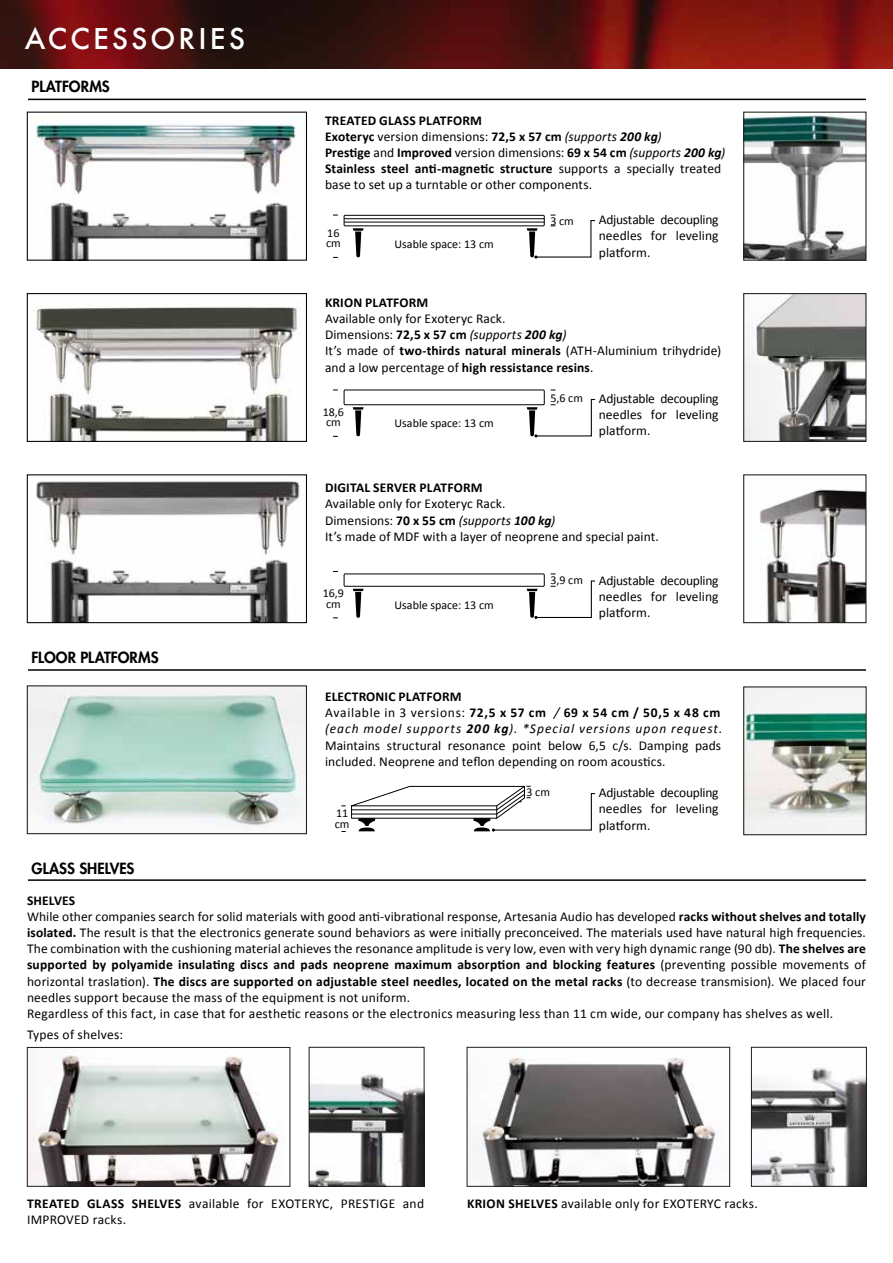
<style>
.page{position:relative;width:893px;height:1263px;background:#fff}
.page>*{position:absolute;margin:0;border:0;box-sizing:border-box;transform-origin:0 0}
.t1{font:500 27.9px "Futura";letter-spacing:.11em;color:#fff}
.t2{font:800 15px "Futura";color:#000}
.t3{font:13.5px/16.2px "Calibri";letter-spacing:.01em;color:#000}
.t4{font:700 13.5px "Calibri";letter-spacing:.01em;color:#000}
.t5{font:12px/10.5px "Calibri";color:#000}
.s1{font-weight:700}
.s2{font-style:italic}
.s3{font-weight:700;font-style:italic}
</style>
<div class="page">
<img style="left:0;top:0;width:892px;height:68px">
<img style="left:745px;top:295px;width:119px;height:145px">
<img style="left:760px;top:489px;width:104px;height:132px">
<div style="left:743px;top:474px;width:123px;height:149px;border:1px solid #1d1d1b"></div>
<div style="left:743px;top:293px;width:123px;height:149px;border:1px solid #1d1d1b"></div>
<img style="left:745px;top:114px;width:119px;height:145px">
<div style="left:743px;top:112px;width:123px;height:149px;border:1px solid #1d1d1b"></div>
<img style="left:745px;top:688px;width:119px;height:145px">
<div style="left:743px;top:686px;width:123px;height:149px;border:1px solid #1d1d1b"></div>
<img style="left:310px;top:1072px;width:112px;height:113px">
<div style="left:308px;top:1047px;width:116px;height:140px;border:1px solid #1d1d1b"></div>
<img style="left:752px;top:1067px;width:112px;height:118px">
<div style="left:750px;top:1047px;width:116px;height:140px;border:1px solid #1d1d1b"></div>
<img style="left:29px;top:687px;width:276px;height:144px">
<div style="left:27px;top:685px;width:280px;height:149px;border:1px solid #1d1d1b"></div>
<img style="left:29px;top:1055px;width:256px;height:130px">
<div style="left:27px;top:1047px;width:263px;height:140px;border:1px solid #1d1d1b"></div>
<img style="left:478px;top:1057px;width:243px;height:128px">
<div style="left:466px;top:1047px;width:264px;height:140px;border:1px solid #1d1d1b"></div>
<img style="left:36px;top:481px;width:264px;height:140px">
<hr style="left:28px;top:99px;width:837px;height:1px;background:#000">
<hr style="left:28px;top:669px;width:837px;height:2px;background:#000">
<hr style="left:28px;top:879px;width:837px;height:2px;background:#000">
<hr style="left:344px;top:222px;width:200px;height:1px;background:#000">
<hr style="left:344px;top:218px;width:200px;height:1px;background:#000">
<div style="left:343px;top:215px;width:201px;height:11px;border:1px solid #000"></div>
<svg style="left:353px;top:228px;width:10px;height:29px"></svg>
<svg style="left:526px;top:215px;width:70px;height:44px"></svg>
<div style="left:343px;top:389px;width:201px;height:16px;border:1px solid #000"></div>
<svg style="left:353px;top:407px;width:10px;height:29px"></svg>
<svg style="left:526px;top:398px;width:70px;height:39px"></svg>
<div style="left:343px;top:573px;width:201px;height:14px;border:1px solid #000"></div>
<svg style="left:353px;top:589px;width:10px;height:29px"></svg>
<svg style="left:526px;top:574px;width:70px;height:45px"></svg>
<img style="left:35px;top:118px;width:262px;height:141px">
<div style="left:27px;top:112px;width:280px;height:149px;border:1px solid #000"></div>
<img style="left:34px;top:305px;width:264px;height:135px">
<div style="left:27px;top:293px;width:280px;height:149px;border:1px solid #000"></div>
<div style="left:27px;top:474px;width:280px;height:149px;border:1px solid #000"></div>
<svg style="left:341px;top:786px;width:255px;height:46px"></svg>
<h1 class="t1" style="left:25px;top:19px;width:221px">ACCESSORIES</h1>
<p class="t2" style="left:32px;top:77px;width:80px">PLATFORMS</p>
<p class="t2" style="left:32px;top:648px;width:129px">FLOOR PLATFORMS</p>
<p class="t2" style="left:32px;top:859px;width:104px">GLASS SHELVES</p>
<p class="t3" style="left:325px;top:111px;width:401px"><span class="s1">TREATED GLASS PLATFORM<br>Exoteryc</span> version dimensions: <span class="s1">72,5 x 57 cm</span> <span class="s2">(supports</span> <span class="s3">200 kg</span><span class="s2">)<br></span><span class="s1">Prestige</span> and <span class="s1">Improved</span> version dimensions: <span class="s1">69 x 54 cm</span> <span class="s2">(supports</span> <span class="s3">200 kg</span><span class="s2">)<br></span><span class="s1">Stainless steel anti-magnetic structure</span> supports a specially treated base to set up a turntable or other components.</p>
<p class="t5" style="left:326px;top:227px;width:16px">16 cm</p>
<p class="t5" style="left:394px;top:238px;width:101px">Usable space: 13 cm</p>
<p class="t5" style="left:550px;top:215px;width:25px">3 cm</p>
<p class="t3" style="left:598px;top:211px;width:121px;text-align:justify">Adjustable decoupling needles for leveling platform.</p>
<p class="t4" style="left:325px;top:294px;width:105px">KRION PLATFORM</p>
<p class="t3" style="left:325px;top:310px;width:398px">Available only for Exoteryc Rack.<br>Dimensions: <span class="s1">72,5 x 57 cm</span> <span class="s2">(supports</span> <span class="s3">200 kg</span><span class="s2">)<br></span>It’s made of <span class="s1">two-thirds natural minerals</span> (ATH-Aluminium trihydride) and a low percentage of <span class="s1">high ressistance resins</span>.</p>
<p class="t5" style="left:323px;top:406px;width:23px">18,6 cm</p>
<p class="t5" style="left:394px;top:417px;width:101px">Usable space: 13 cm</p>
<p class="t5" style="left:550px;top:392px;width:34px">5,6 cm</p>
<p class="t3" style="left:598px;top:390px;width:121px;text-align:justify">Adjustable decoupling needles for leveling platform.</p>
<p class="t4" style="left:325px;top:479px;width:159px">DIGITAL SERVER PLATFORM</p>
<p class="t3" style="left:325px;top:495px;width:335px">Available only for Exoteryc Rack.<br>Dimensions: <span class="s1">70 x 55 cm</span> <span class="s2">(supports</span> <span class="s3">100 kg</span><span class="s2">)<br></span>It’s made of MDF with a layer of neoprene and special paint.</p>
<p class="t5" style="left:323px;top:587px;width:23px">16,9 cm</p>
<p class="t5" style="left:394px;top:599px;width:101px">Usable space: 13 cm</p>
<p class="t5" style="left:550px;top:575px;width:34px">3,9 cm</p>
<p class="t3" style="left:598px;top:571px;width:121px;text-align:justify">Adjustable decoupling needles for leveling platform.</p>
<p class="t3" style="left:325px;top:688px;width:399px"><span class="s1">ELECTRONIC PLATFORM<br></span>Available in 3 versions: <span class="s1">72,5 x 57 cm</span> <span class="s2">/</span> <span class="s1">69 x 54 cm / 50,5 x 48 cm </span><span class="s2">(each model supports</span> <span class="s3">200 kg</span><span class="s2">). *Special versions upon request.<br></span>Maintains structural resonance point below 6,5 c/s. Damping pads included. Neoprene and teflon depending on room acoustics.</p>
<p class="t5" style="left:335px;top:807px;width:16px">11 cm</p>
<p class="t5" style="left:526px;top:786px;width:25px">3 cm</p>
<p class="t3" style="left:598px;top:784px;width:121px;text-align:justify">Adjustable decoupling needles for leveling platform.</p>
<p class="t3" style="left:27px;top:891px;width:840px"><span class="s1">SHELVES<br></span>While other companies search for solid materials with good anti-vibrational response, Artesania Audio has developed <span class="s1">racks without shelves and totally isolated.</span> The result is that the electronics generate sound behaviors as were initially preconceived. The materials used have natural high frequencies.<br>The combination with the cushioning material achieves the resonance amplitude is very low, even with very high dynamic range (90 db). <span class="s1">The shelves are supported by polyamide insulating discs and pads neoprene maximum absorption and blocking features</span> (preventing possible movements of horizontal traslation). <span class="s1">The discs are supported on adjustable steel needles, located on the metal racks</span> (to decrease transmision). We placed four needles support because the mass of the equipment is not uniform.<br>Regardless of this fact, in case that for aesthetic reasons or the electronics measuring less than 11 cm wide, our company has shelves as well.</p>
<p class="t3" style="left:27px;top:1026px;width:98px">Types of shelves:</p>
<p class="t3" style="left:27px;top:1195px;width:398px"><span class="s1">TREATED GLASS SHELVES</span> available for EXOTERYC, PRESTIGE and<br>IMPROVED racks.</p>
<p class="t3" style="left:467px;top:1195px;width:292px"><span class="s1">KRION SHELVES</span> available only for EXOTERYC racks.</p>
</div>
